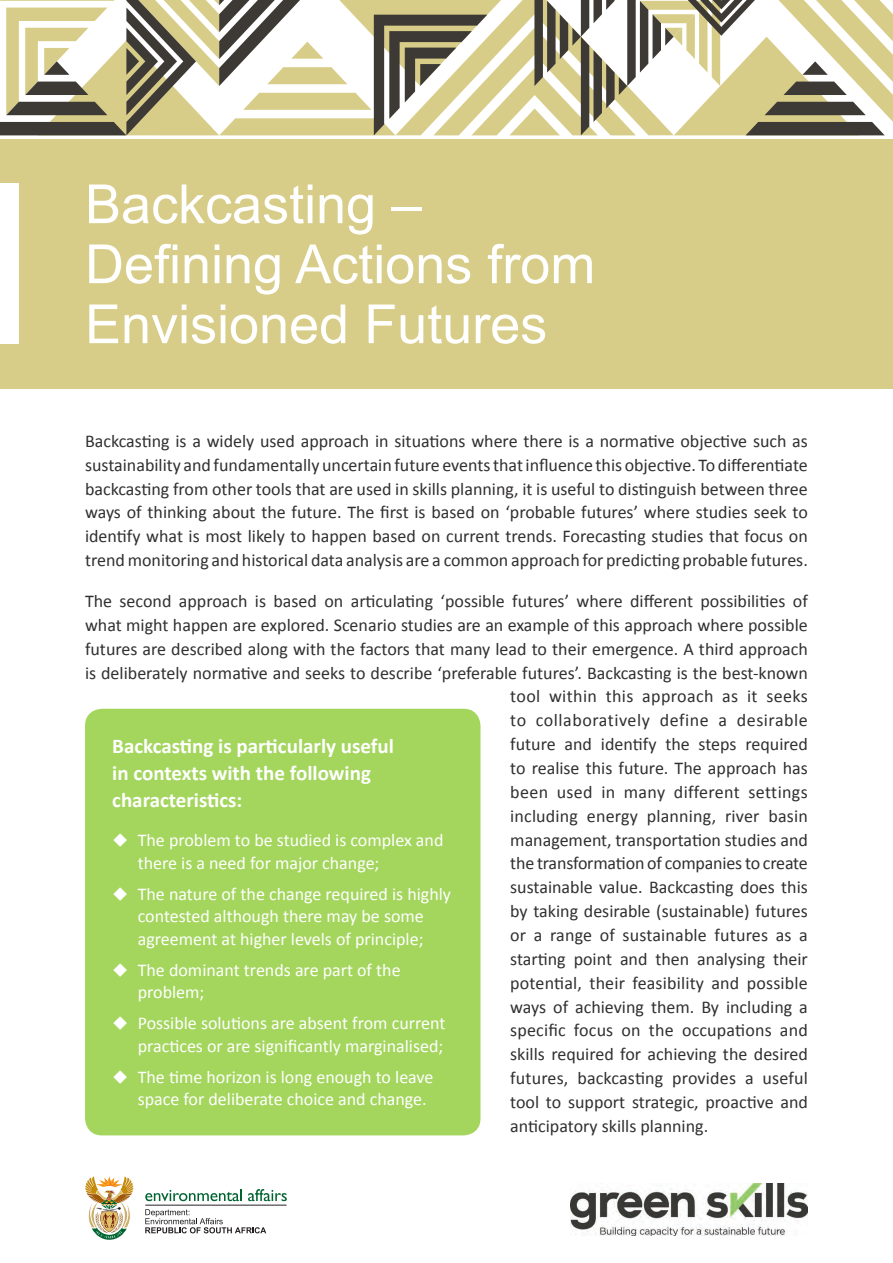
<style>
.page{position:relative;width:893px;height:1263px;background:#fff}
.page>*{position:absolute;margin:0;border:0;box-sizing:border-box;transform-origin:0 0}
.t1{font:54px/60px "Arial";color:#fff}
.t2{font:700 21px/27px "Calibri";color:#fff}
.t3{font:18px/23.9px "Calibri";color:#312f30;text-align:justify}
.t4{font:18px/22.5px "Calibri";color:#fff}
.t5{font:18px "Calibri";letter-spacing:.02em;color:#312f30}
.t6{font:18px "Calibri";letter-spacing:.03em;color:#312f30}
</style>
<div class="page">
<div style="left:0;top:139px;width:893px;height:249px;background:#d8cd88"></div>
<div style="left:0;top:184px;width:18px;height:160px;background:#fff"></div>
<svg style="left:0;top:0;width:893px;height:135px"></svg>
<div style="left:85px;top:709px;width:395px;height:426px;background:#a4d65e;border-radius:17px"></div>
<img style="left:571px;top:1183px;width:237px;height:52px">
<hr style="left:145px;top:1204px;width:142px;height:1px;background:#231f20">
<svg style="left:145px;top:1209px;width:121px;height:24px"></svg>
<svg style="left:145px;top:1189px;width:97px;height:12px"></svg>
<svg style="left:248px;top:1189px;width:39px;height:12px"></svg>
<svg style="left:85px;top:1176px;width:49px;height:64px"></svg>
<h1 class="t1" style="left:85px;top:175px;width:512px">Backcasting –<br>Defining Actions from<br>Envisioned Futures</h1>
<p class="t3" style="left:85px;top:429px;width:724px">Backcasting is a widely used approach in situations where there is a normative objective such as sustainability and fundamentally uncertain future events that influence this objective. To differentiate backcasting from other tools that are used in skills planning, it is useful to distinguish between three ways of thinking about the future. The first is based on ‘probable futures’ where studies seek to identify what is most likely to happen based on current trends. Forecasting studies that focus on trend monitoring and historical data analysis are a common approach for predicting probable futures.</p>
<p class="t3" style="left:85px;top:589px;width:724px">The second approach is based on articulating ‘possible futures’ where different possibilities of</p>
<p class="t3" style="left:85px;top:613px;width:724px">what might happen are explored. Scenario studies are an example of this approach where possible</p>
<p class="t3" style="left:85px;top:637px;width:724px">futures are described along with the factors that many lead to their emergence. A third approach</p>
<p class="t3" style="left:85px;top:661px;width:724px">is deliberately normative and seeks to describe ‘preferable futures’. Backcasting is the best-known</p>
<p class="t5" style="left:510px;top:685px;width:299px">tool within this approach as it seeks</p>
<p class="t6" style="left:510px;top:709px;width:299px">to collaboratively define a desirable</p>
<p class="t3" style="left:510px;top:732px;width:299px">future and identify the steps required</p>
<p class="t3" style="left:510px;top:756px;width:299px">to realise this future. The approach has</p>
<p class="t5" style="left:510px;top:780px;width:299px">been used in many different settings</p>
<p class="t3" style="left:510px;top:804px;width:299px">including energy planning, river basin</p>
<p class="t3" style="left:510px;top:828px;width:299px">management, transportation studies and</p>
<p class="t3" style="left:510px;top:851px;width:299px">the transformation of companies to create</p>
<p class="t3" style="left:510px;top:875px;width:299px">sustainable value. Backcasting does this</p>
<p class="t3" style="left:510px;top:899px;width:299px">by taking desirable (sustainable) futures</p>
<p class="t3" style="left:510px;top:923px;width:299px">or a range of sustainable futures as a</p>
<p class="t3" style="left:510px;top:947px;width:299px">starting point and then analysing their</p>
<p class="t3" style="left:510px;top:971px;width:299px">potential, their feasibility and possible</p>
<p class="t3" style="left:510px;top:995px;width:299px">ways of achieving them. By including a</p>
<p class="t3" style="left:510px;top:1018px;width:299px">specific focus on the occupations and</p>
<p class="t3" style="left:510px;top:1042px;width:299px">skills required for achieving the desired</p>
<p class="t3" style="left:510px;top:1066px;width:299px">futures, backcasting provides a useful</p>
<p class="t3" style="left:510px;top:1090px;width:299px">tool to support strategic, proactive and</p>
<p class="t3" style="left:510px;top:1114px;width:199px">anticipatory skills planning.</p>
<p class="t2" style="left:112px;top:732px;width:283px">Backcasting is particularly useful in contexts with the following characteristics:</p>
<p class="t4" style="left:138px;top:829px;width:307px;text-indent:-26px">◆ The problem to be studied is complex and there is a need for major change;</p>
<p class="t4" style="left:112px;top:882px;width:340px;text-align:center">◆ The nature of the change required is highly contested although there may be some agreement at higher levels of principle;</p>
<p class="t4" style="left:138px;top:958px;width:264px;text-indent:-26px">◆ The dominant trends are part of the problem;</p>
<p class="t4" style="left:112px;top:1012px;width:335px;text-align:right">◆ Possible solutions are absent from current practices or are significantly marginalised;</p>
<p class="t4" style="left:138px;top:1065px;width:297px;text-indent:-26px">◆ The time horizon is long enough to leave space for deliberate choice and change.</p>
</div>
